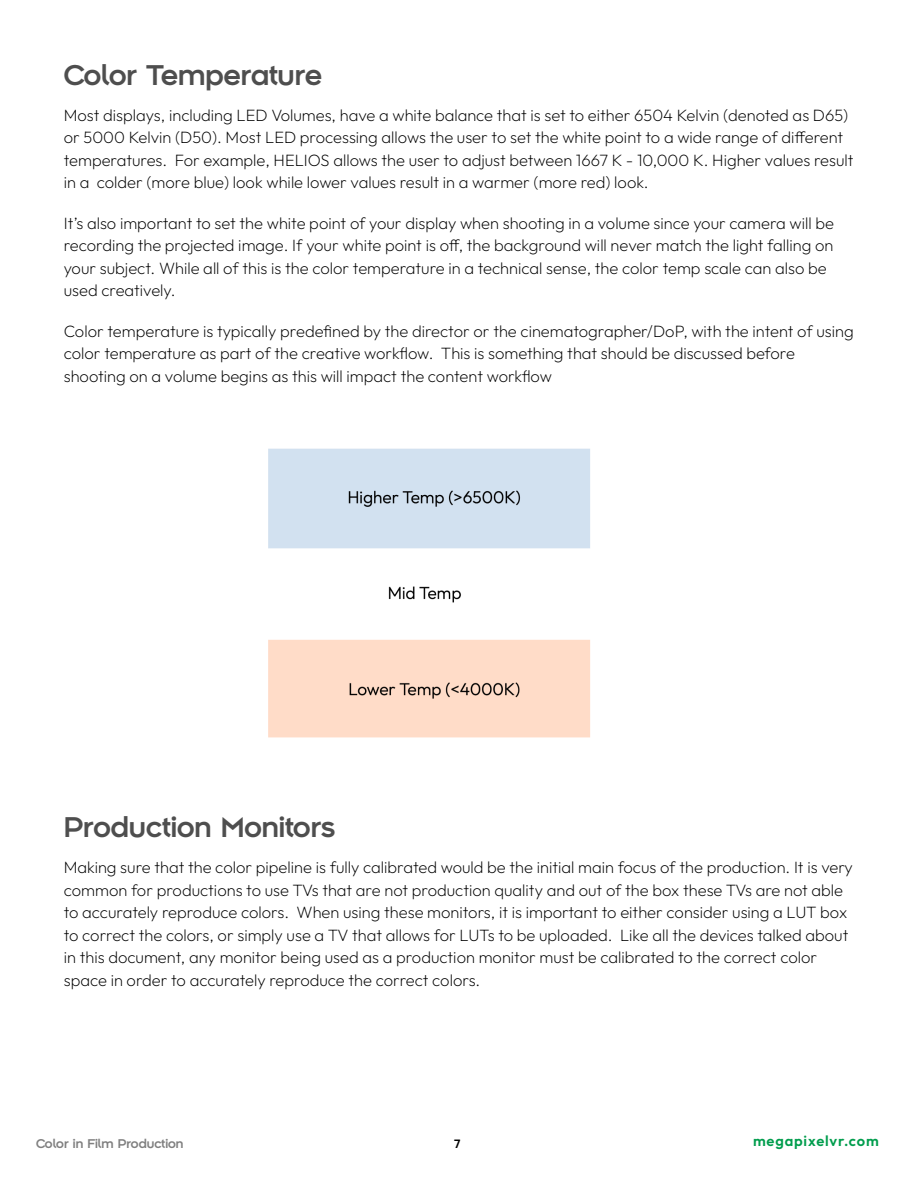
<style>
.page{position:relative;width:918px;height:1188px;background:#fff}
.page>*{position:absolute;margin:0;border:0;box-sizing:border-box;transform-origin:0 0}
.t1{font:500 27px "Bonn BF";color:#4e4e4e}
.t2{font:200 16.5px/22.5px "Outfit";color:#000}
.t3{font:600 14.7px "Outfit";letter-spacing:.055em;color:#009d4d}
.t4{font:500 12px "Bonn BF";color:#808080}
.t5{font:600 12px "Outfit";color:#000}
</style>
<div class="page">
<img style="left:268px;top:448px;width:322px;height:290px">
<h1 class="t1" style="left:64px;top:63px;width:260px">Color Temperature</h1>
<p class="t2" style="left:64px;top:103px;width:791px">Most displays, including LED Volumes, have a white balance that is set to either 6504 Kelvin (denoted as D65) or 5000 Kelvin (D50). Most LED processing allows the user to set the white point to a wide range of different temperatures. For example, HELIOS allows the user to adjust between 1667 K - 10,000 K. Higher values result in a colder (more blue) look while lower values result in a warmer (more red) look.</p>
<p class="t2" style="left:64px;top:211px;width:772px">It’s also important to set the white point of your display when shooting in a volume since your camera will be recording the projected image. If your white point is off, the background will never match the light falling on your subject. While all of this is the color temperature in a technical sense, the color temp scale can also be used creatively.</p>
<p class="t2" style="left:64px;top:319px;width:792px">Color temperature is typically predefined by the director or the cinematographer/DoP, with the intent of using color temperature as part of the creative workflow. This is something that should be discussed before shooting on a volume begins as this will impact the content workflow</p>
<h1 class="t1" style="left:64px;top:816px;width:273px">Production Monitors</h1>
<p class="t2" style="left:64px;top:856px;width:791px">Making sure that the color pipeline is fully calibrated would be the initial main focus of the production. It is very common for productions to use TVs that are not production quality and out of the box these TVs are not able to accurately reproduce colors. When using these monitors, it is important to either consider using a LUT box to correct the colors, or simply use a TV that allows for LUTs to be uploaded. Like all the devices talked about in this document, any monitor being used as a production monitor must be calibrated to the correct color space in order to accurately reproduce the correct colors.</p>
<p class="t4" style="left:36px;top:1138px;width:149px">Color in Film Production</p>
<p class="t5" style="left:454px;top:1136px;width:8px">7</p>
<p class="t3" style="left:753px;top:1131px;width:127px">megapixelvr.com</p>
</div>
